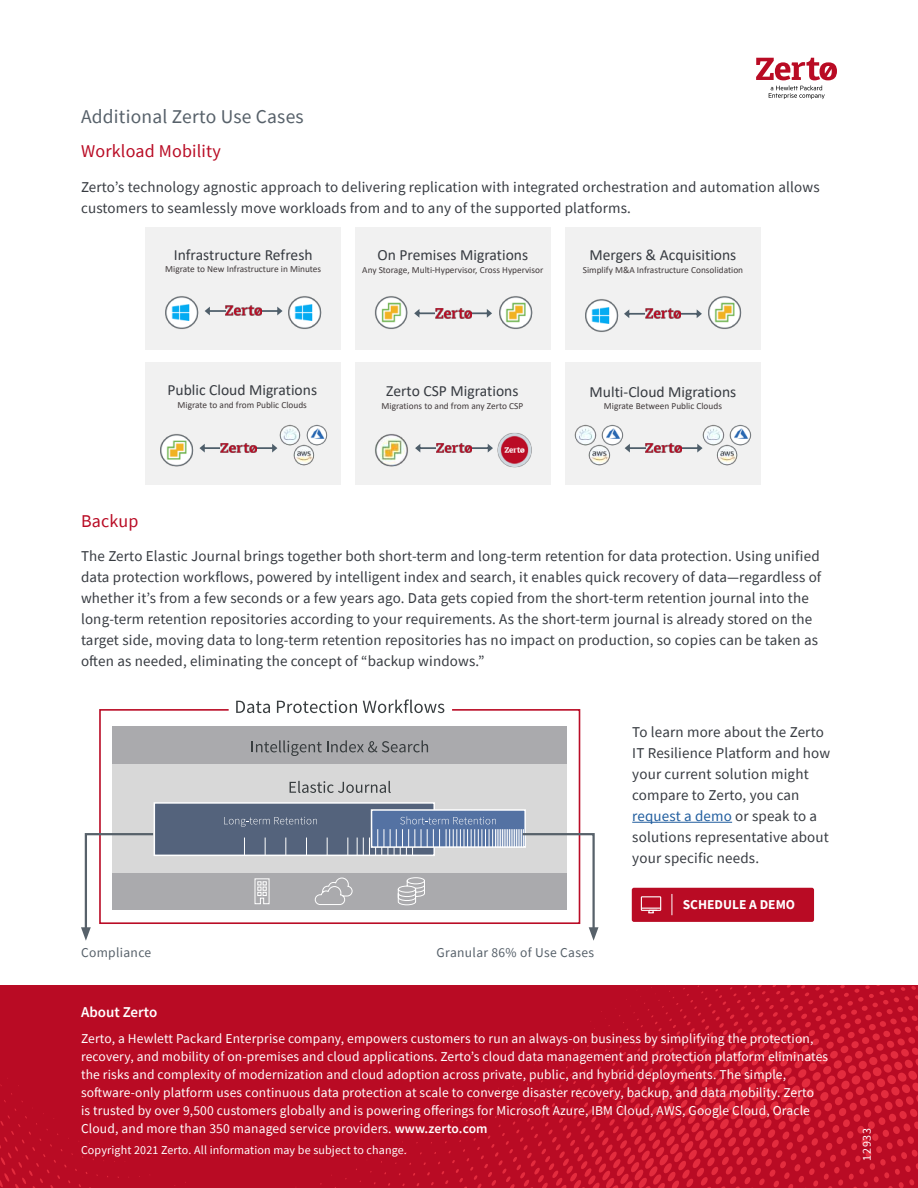
<style>
.page{position:relative;width:918px;height:1188px;background:#fff}
.page>*{position:absolute;margin:0;border:0;box-sizing:border-box;transform-origin:0 0}
.t1{font:300 21.75px "Calibri";color:#373b41}
.t2{font:19.5px "Source Sans Pro";letter-spacing:.01em;color:#57616a}
.t3{font:18px "Source Sans Pro";letter-spacing:.01em;color:#b90b24}
.t4{font:15.6px "Calibri";color:#373b41}
.t5{font:15px/21px "Source Sans Pro";letter-spacing:.01em;color:#373b41}
.t6{font:600 15px "Source Sans Pro";color:#fff}
.t7{font:13.5px/18px "Source Sans Pro";letter-spacing:.01em;color:#fff}
.t8{font:13.5px "Source Sans Pro";letter-spacing:.025em;color:#57616a}
.t9{font:700 13.5px "Source Sans Pro";color:#fff}
.t10{font:12px "Source Sans Pro";letter-spacing:.01em;color:#fff}
.t11{font:9.3px "Calibri";color:#40393a}
.s1{color:#205d9e}
.s2{font-weight:600}
</style>
<div class="page">
<svg style="left:0;top:986px;width:918px;height:202px;background:#bd0e26"></svg>
<svg style="left:756px;top:58px;width:81px;height:41px"></svg>
<div style="left:356px;top:363px;width:195px;height:122px;background:#f1f1f1"></div>
<div style="left:146px;top:363px;width:195px;height:122px;background:#f1f1f1"></div>
<div style="left:565px;top:363px;width:196px;height:122px;background:#f1f1f1"></div>
<div style="left:356px;top:227px;width:195px;height:123px;background:#f1f1f1"></div>
<div style="left:146px;top:227px;width:195px;height:123px;background:#f1f1f1"></div>
<div style="left:565px;top:227px;width:196px;height:123px;background:#f1f1f1"></div>
<img style="left:288px;top:296px;width:34px;height:33px">
<img style="left:165px;top:296px;width:34px;height:33px">
<svg style="left:205px;top:307px;width:78px;height:8px"></svg>
<img style="left:226px;top:306px;width:35px;height:10px">
<img style="left:374px;top:296px;width:34px;height:33px">
<img style="left:499px;top:296px;width:34px;height:33px">
<svg style="left:414px;top:309px;width:78px;height:9px"></svg>
<img style="left:436px;top:308px;width:35px;height:10px">
<img style="left:708px;top:296px;width:34px;height:33px">
<img style="left:585px;top:299px;width:34px;height:33px">
<svg style="left:624px;top:309px;width:78px;height:9px"></svg>
<img style="left:645px;top:309px;width:36px;height:10px">
<img style="left:279px;top:424px;width:22px;height:22px">
<img style="left:292px;top:443px;width:23px;height:23px">
<svg style="left:200px;top:444px;width:77px;height:9px"></svg>
<img style="left:221px;top:443px;width:35px;height:10px">
<img style="left:160px;top:434px;width:34px;height:33px">
<img style="left:305px;top:424px;width:23px;height:23px">
<img style="left:375px;top:434px;width:33px;height:33px">
<svg style="left:415px;top:444px;width:78px;height:9px"></svg>
<img style="left:436px;top:443px;width:36px;height:10px">
<img style="left:497px;top:433px;width:35px;height:35px">
<svg style="left:625px;top:444px;width:78px;height:9px"></svg>
<img style="left:646px;top:443px;width:35px;height:10px">
<img style="left:574px;top:424px;width:23px;height:22px">
<img style="left:588px;top:443px;width:23px;height:23px">
<img style="left:601px;top:424px;width:23px;height:23px">
<img style="left:702px;top:424px;width:23px;height:23px">
<img style="left:715px;top:443px;width:23px;height:23px">
<img style="left:729px;top:424px;width:23px;height:23px">
<svg style="left:99px;top:708px;width:482px;height:216px"></svg>
<svg style="left:236px;top:701px;width:34px;height:12px"></svg>
<svg style="left:277px;top:700px;width:80px;height:13px"></svg>
<svg style="left:363px;top:699px;width:81px;height:14px"></svg>
<div style="left:112px;top:726px;width:455px;height:47px;background:#aaaaad"></div>
<svg style="left:252px;top:740px;width:176px;height:16px"></svg>
<div style="left:112px;top:863px;width:455px;height:47px;background:#aaaaad"></div>
<div style="left:112px;top:764px;width:455px;height:108px;background:#d8d8d8"></div>
<svg style="left:290px;top:781px;width:101px;height:12px"></svg>
<div style="left:154px;top:802px;width:281px;height:54px;background:#54637c;border:2px solid #fff"></div>
<div style="left:371px;top:809px;width:155px;height:39px;background:#5472a3;border:2px solid #fff"></div>
<svg style="left:224px;top:816px;width:374px;height:125px"></svg>
<svg style="left:81px;top:832px;width:74px;height:109px"></svg>
<hr style="left:632px;top:822px;width:100px;height:1px;background:#205d9e">
<div style="left:632px;top:888px;width:182px;height:34px;background:#b90b24;border-radius:2px"></div>
<svg style="left:672px;top:894px;width:1px;height:21px"></svg>
<div style="left:641px;top:896px;width:20px;height:15px;border:1px solid #fff"></div>
<svg style="left:641px;top:908px;width:20px;height:6px"></svg>
<h2 class="t2" style="left:81px;top:108px;width:224px">Additional Zerto Use Cases</h2>
<p class="t3" style="left:81px;top:144px;width:142px">Workload Mobility</p>
<p class="t5" style="left:81px;top:177px;width:740px">Zerto’s technology agnostic approach to delivering replication with integrated orchestration and automation allows customers to seamlessly move workloads from and to any of the supported platforms.</p>
<h1 class="t1" style="left:120px;top:184px;width:164px">Workload Mobility</h1>
<p class="t4" style="left:174px;top:244px;width:140px">Infrastructure Refresh</p>
<p class="t11" style="left:165px;top:263px;width:157px">Migrate to New Infrastructure in Minutes</p>
<p class="t4" style="left:377px;top:244px;width:152px">On Premises Migrations</p>
<p class="t11" style="left:362px;top:263px;width:183px">Any Storage, Multi-Hypervisor, Cross Hypervisor</p>
<p class="t4" style="left:589px;top:244px;width:148px">Mergers &amp; Acquisitions</p>
<p class="t11" style="left:583px;top:263px;width:162px">Simplify M&amp;A Infrastructure Consolidation</p>
<p class="t4" style="left:167px;top:379px;width:151px">Public Cloud Migrations</p>
<p class="t11" style="left:178px;top:398px;width:131px">Migrate to and from Public Clouds</p>
<p class="t4" style="left:386px;top:380px;width:134px">Zerto CSP Migrations</p>
<p class="t11" style="left:382px;top:399px;width:143px">Migrations to and from any Zerto CSP</p>
<p class="t4" style="left:590px;top:381px;width:148px">Multi-Cloud Migrations</p>
<p class="t11" style="left:604px;top:400px;width:120px">Migrate Between Public Clouds</p>
<p class="t3" style="left:81px;top:514px;width:59px">Backup</p>
<p class="t5" style="left:81px;top:546px;width:742px">The Zerto Elastic Journal brings together both short-term and long-term retention for data protection. Using unified data protection workflows, powered by intelligent index and search, it enables quick recovery of data—regardless of whether it’s from a few seconds or a few years ago. Data gets copied from the short-term retention journal into the long-term retention repositories according to your requirements. As the short-term journal is already stored on the target side, moving data to long-term retention repositories has no impact on production, so copies can be taken as often as needed, eliminating the concept of “backup windows.”</p>
<p class="t8" style="left:81px;top:947px;width:72px">Compliance</p>
<p class="t8" style="left:437px;top:947px;width:159px">Granular 86% of Use Cases</p>
<p class="t5" style="left:632px;top:723px;width:199px">To learn more about the Zerto<br>IT Resilience Platform and how your current solution might compare to Zerto, you can <span class="s1">request a demo</span> or speak to a solutions representative about your specific needs.</p>
<p class="t9" style="left:683px;top:896px;width:114px">SCHEDULE A DEMO</p>
<p class="t6" style="left:81px;top:1003px;width:78px">About Zerto</p>
<p class="t7" style="left:81px;top:1031px;width:749px">Zerto, a Hewlett Packard Enterprise company, empowers customers to run an always-on business by simplifying the protection, recovery, and mobility of on-premises and cloud applications. Zerto’s cloud data management and protection platform eliminates the risks and complexity of modernization and cloud adoption across private, public, and hybrid deployments. The simple, software-only platform uses continuous data protection at scale to converge disaster recovery, backup, and data mobility. Zerto<br>is trusted by over 9,500 customers globally and is powering offerings for Microsoft Azure, IBM Cloud, AWS, Google Cloud, Oracle Cloud, and more than 350 managed service providers. <span class="s2">www.zerto.com</span></p>
<p class="t10" style="left:81px;top:1143px;width:327px">Copyright 2021 Zerto. All information may be subject to change.</p>
<p class="t10" style="left:859px;top:1161px;width:34px;rotate:-90deg">12933</p>
</div>
